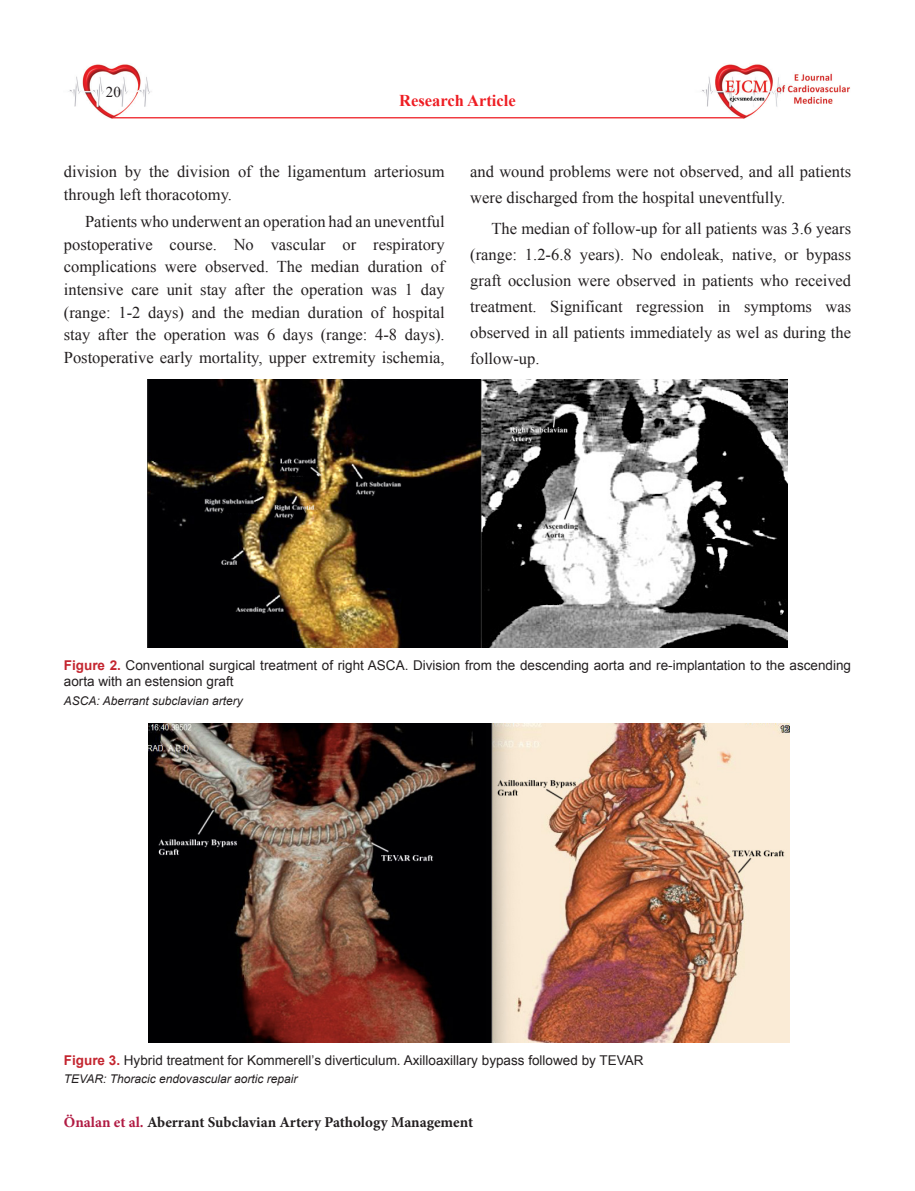
<style>
.page{position:relative;width:915px;height:1191px;background:#fff}
.page>*{position:absolute;margin:0;border:0;box-sizing:border-box;transform-origin:0 0}
.YAZI{font:16.5px/22.6px "Times New Roman";color:#231f20}
.t1{font:700 16.5px "Times New Roman";color:#ee1d23}
.t2{font:700 15px "Minion Pro";color:#231f20}
.t3{font:15px "Times New Roman";color:#231f20}
.RESİM-ALTI{font:13.5px/16.2px "Arial";color:#231f20}
.RESİM-ALTI-2{font:italic 12px "Arial";color:#231f20}
.s1{font-weight:700;color:#c42630}
.s2{color:#b11b43}
</style>
<div class="page">
<img style="left:694px;top:64px;width:156px;height:55px">
<img style="left:68px;top:64px;width:152px;height:55px">
<hr style="left:112px;top:117px;width:631px;height:1px;background:#ee1d23">
<img style="left:148px;top:379px;width:639px;height:268px">
<img style="left:149px;top:724px;width:639px;height:318px">
<p class="t3" style="left:106px;top:82px;width:16px">20</p>
<p class="t1" style="left:399px;top:89px;width:118px">Research Article</p>
<p class="YAZI" style="left:64px;top:160px;width:382px">division by the division of the ligamentum arteriosum through left thoracotomy.</p>
<p class="YAZI" style="left:64px;top:210px;width:382px;text-align:justify;text-indent:21px">Patients who underwent an operation had an uneventful postoperative course. No vascular or respiratory complications were observed. The median duration of intensive care unit stay after the operation was 1 day (range: 1-2 days) and the median duration of hospital stay after the operation was 6 days (range: 4-8 days).<br>Postoperative early mortality, upper extremity ischemia,</p>
<p class="YAZI" style="left:470px;top:159px;width:382px;line-height:26px">and wound problems were not observed, and all patients were discharged from the hospital uneventfully.</p>
<p class="YAZI" style="left:470px;top:215px;width:382px;line-height:26px;text-align:justify;text-indent:21px">The median of follow-up for all patients was 3.6 years (range: 1.2-6.8 years). No endoleak, native, or bypass graft occlusion were observed in patients who received treatment. Significant regression in symptoms was observed in all patients immediately as wel as during the follow-up.</p>
<p class="RESİM-ALTI" style="left:64px;top:657px;width:788px"><span class="s1">Figure 2.</span> Conventional surgical treatment of right ASCA. Division from the descending aorta and re-implantation to the ascending aorta with an estension graft</p>
<p class="RESİM-ALTI-2" style="left:64px;top:693px;width:180px">ASCA: Aberrant subclavian artery</p>
<p class="RESİM-ALTI" style="left:64px;top:1051px;width:581px"><span class="s1">Figure 3.</span> Hybrid treatment for Kommerell’s diverticulum. Axilloaxillary bypass followed by TEVAR</p>
<p class="RESİM-ALTI-2" style="left:64px;top:1071px;width:235px">TEVAR: Thoracic endovascular aortic repair</p>
<p class="t2" style="left:64px;top:1111px;width:411px"><span class="s2">Önalan et al.</span> Aberrant Subclavian Artery Pathology Management</p>
</div>
